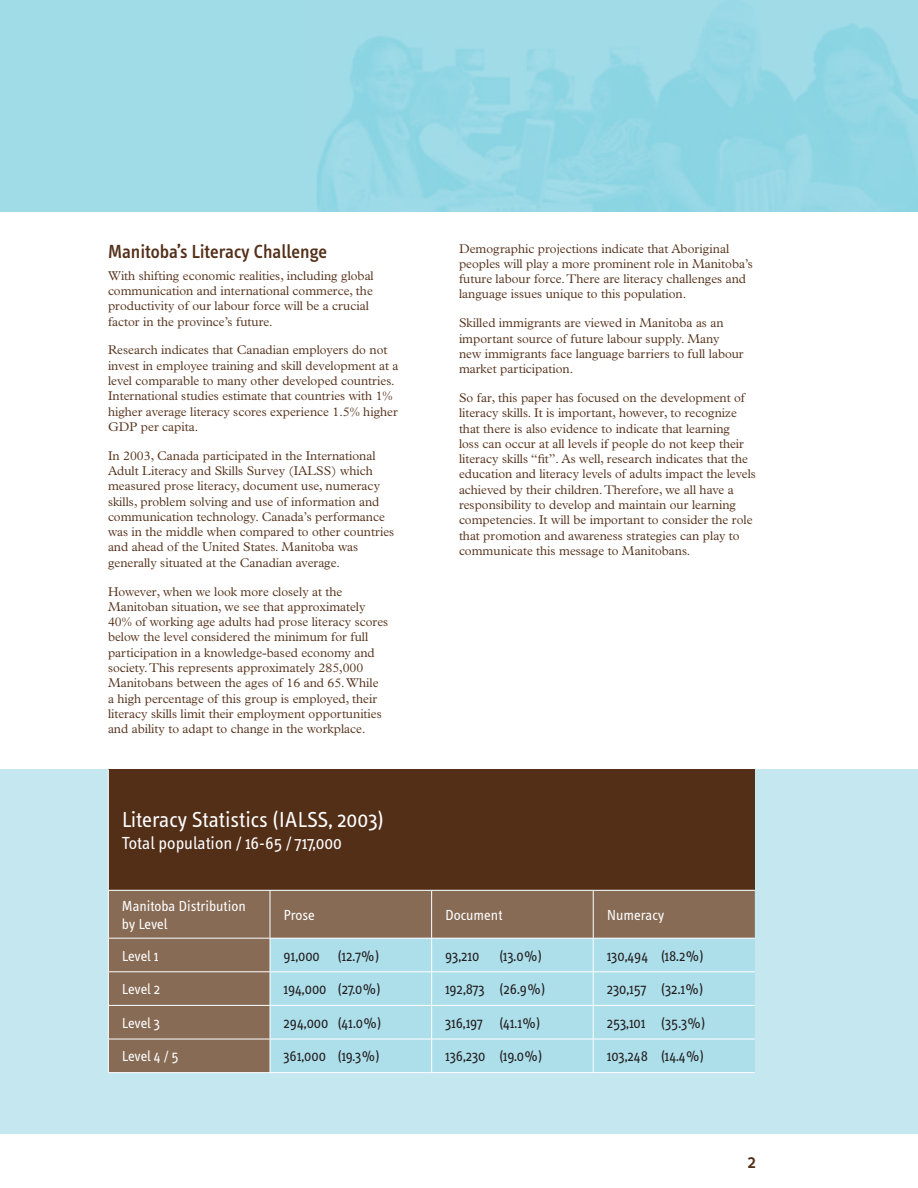
<style>
.page{position:relative;width:918px;height:1188px;background:#fff}
.page>*{position:absolute;margin:0;border:0;box-sizing:border-box;transform-origin:0 0}
.t1{font:22.5px "Info Text";color:#fff}
.Subheads{font:500 19.5px "Info Text";color:#532f18}
.t2{font:18px "Info Text";color:#fff}
.t3{font:15px "Info Text";color:#231f20}
.t4{font:15px/18px "Info Text";letter-spacing:-.005em;color:#fff}
.Body{font:300 12.75px/15.3px "Plantin";color:#532f18}
</style>
<div class="page">
<svg style="left:0;top:0;width:918px;height:211px;background:#99d8e6"></svg>
<div style="left:0;top:769px;width:918px;height:365px;background:#c4e7f0"></div>
<div style="left:108px;top:769px;width:647px;height:121px;background:#532f18"></div>
<div style="left:109px;top:891px;width:646px;height:181px;background:#876b55"></div>
<div style="left:271px;top:939px;width:484px;height:133px;background:#addfeb"></div>
<hr style="left:108px;top:769px;width:1px;height:121px;background:#fff">
<hr style="left:108px;top:890px;width:162px;height:1px;background:#fff">
<hr style="left:108px;top:891px;width:1px;height:47px;background:#fff">
<hr style="left:270px;top:890px;width:162px;height:1px;background:#fff">
<hr style="left:270px;top:891px;width:1px;height:47px;background:#fff">
<hr style="left:432px;top:890px;width:161px;height:1px;background:#fff">
<hr style="left:431px;top:891px;width:1px;height:47px;background:#fff">
<hr style="left:593px;top:890px;width:162px;height:1px;background:#fff">
<hr style="left:593px;top:891px;width:1px;height:47px;background:#fff">
<hr style="left:108px;top:938px;width:162px;height:1px;background:#fff">
<hr style="left:108px;top:939px;width:1px;height:32px;background:#fff">
<hr style="left:270px;top:938px;width:162px;height:1px;background:#fff">
<hr style="left:270px;top:939px;width:1px;height:32px;background:#fff">
<hr style="left:432px;top:938px;width:161px;height:1px;background:#fff">
<hr style="left:431px;top:939px;width:1px;height:32px;background:#fff">
<hr style="left:593px;top:938px;width:162px;height:1px;background:#fff">
<hr style="left:593px;top:939px;width:1px;height:32px;background:#fff">
<hr style="left:108px;top:971px;width:162px;height:1px;background:#fff">
<hr style="left:108px;top:972px;width:1px;height:33px;background:#fff">
<hr style="left:270px;top:971px;width:162px;height:1px;background:#fff">
<hr style="left:270px;top:972px;width:1px;height:33px;background:#fff">
<hr style="left:432px;top:971px;width:161px;height:1px;background:#fff">
<hr style="left:431px;top:972px;width:1px;height:33px;background:#fff">
<hr style="left:593px;top:971px;width:162px;height:1px;background:#fff">
<hr style="left:593px;top:972px;width:1px;height:33px;background:#fff">
<hr style="left:108px;top:1005px;width:162px;height:1px;background:#fff">
<hr style="left:108px;top:1006px;width:1px;height:33px;background:#fff">
<hr style="left:270px;top:1005px;width:162px;height:1px;background:#fff">
<hr style="left:270px;top:1006px;width:1px;height:33px;background:#fff">
<hr style="left:432px;top:1005px;width:161px;height:1px;background:#fff">
<hr style="left:431px;top:1006px;width:1px;height:33px;background:#fff">
<hr style="left:593px;top:1005px;width:162px;height:1px;background:#fff">
<hr style="left:593px;top:1006px;width:1px;height:33px;background:#fff">
<hr style="left:108px;top:1039px;width:162px;height:1px;background:#fff">
<hr style="left:108px;top:1039px;width:1px;height:33px;background:#fff">
<hr style="left:270px;top:1039px;width:162px;height:1px;background:#fff">
<hr style="left:270px;top:1039px;width:1px;height:33px;background:#fff">
<hr style="left:432px;top:1039px;width:161px;height:1px;background:#fff">
<hr style="left:431px;top:1039px;width:1px;height:33px;background:#fff">
<hr style="left:593px;top:1039px;width:162px;height:1px;background:#fff">
<hr style="left:593px;top:1039px;width:1px;height:33px;background:#fff">
<hr style="left:108px;top:1072px;width:162px;height:1px;background:#fff">
<hr style="left:270px;top:1072px;width:162px;height:1px;background:#fff">
<hr style="left:432px;top:1072px;width:161px;height:1px;background:#fff">
<hr style="left:593px;top:1072px;width:162px;height:1px;background:#fff">
<p class="Subheads" style="left:108px;top:240px;width:221px">Manitoba’s Literacy Challenge</p>
<p class="Body" style="left:108px;top:268px;width:267px">With shifting economic realities, including global communication and international commerce, the productivity of our labour force will be a crucial factor in the province’s future.</p>
<p class="Body" style="left:108px;top:343px;width:292px">Research indicates that Canadian employers do not invest in employee training and skill development at a level comparable to many other developed countries.<br>International studies estimate that countries with 1% higher average literacy scores experience 1.5% higher GDP per capita.</p>
<p class="Body" style="left:108px;top:448px;width:288px">In 2003, Canada participated in the International Adult Literacy and Skills Survey (IALSS) which measured prose literacy, document use, numeracy skills, problem solving and use of information and communication technology. Canada’s performance was in the middle when compared to other countries and ahead of the United States. Manitoba was generally situated at the Canadian average.</p>
<p class="Body" style="left:108px;top:584px;width:282px">However, when we look more closely at the Manitoban situation, we see that approximately 40% of working age adults had prose literacy scores below the level considered the minimum for full participation in a knowledge-based economy and society. This represents approximately 285,000<br>Manitobans between the ages of 16 and 65. While<br>a high percentage of this group is employed, their literacy skills limit their employment opportunities and ability to adapt to change in the workplace.</p>
<p class="t1" style="left:122px;top:808px;width:264px">Literacy Statistics (IALSS, 2003)</p>
<p class="t2" style="left:122px;top:833px;width:222px">Total population / 16-65 / 717,000</p>
<p class="Body" style="left:459px;top:241px;width:295px">Demographic projections indicate that Aboriginal peoples will play a more prominent role in Manitoba’s future labour force. There are literacy challenges and language issues unique to this population.</p>
<p class="Body" style="left:459px;top:315px;width:286px">Skilled immigrants are viewed in Manitoba as an important source of future labour supply. Many new immigrants face language barriers to full labour market participation.</p>
<p class="Body" style="left:459px;top:390px;width:298px">So far, this paper has focused on the development of literacy skills. It is important, however, to recognize that there is also evidence to indicate that learning<br>loss can occur at all levels if people do not keep their literacy skills “fit”. As well, research indicates that the education and literacy levels of adults impact the levels achieved by their children. Therefore, we all have a responsibility to develop and maintain our learning competencies. It will be important to consider the role that promotion and awareness strategies can play to communicate this message to Manitobans.</p>
<p class="t4" style="left:122px;top:897px;width:125px">Manitoba Distribution by Level</p>
<p class="t4" style="left:284px;top:906px;width:33px">Prose</p>
<p class="t4" style="left:445px;top:906px;width:59px">Document</p>
<p class="t4" style="left:607px;top:906px;width:59px">Numeracy</p>
<p class="t4" style="left:122px;top:947px;width:38px">Level 1</p>
<p class="t3" style="left:284px;top:947px;width:97px">91,000 (12.7%)</p>
<p class="t3" style="left:445px;top:947px;width:36px">93,210</p>
<p class="t3" style="left:499px;top:947px;width:45px">(13.0%)</p>
<p class="t3" style="left:607px;top:947px;width:99px">130,494 (18.2%)</p>
<p class="t4" style="left:122px;top:980px;width:40px">Level 2</p>
<p class="t3" style="left:284px;top:981px;width:99px">194,000 (27.0%)</p>
<p class="t3" style="left:445px;top:981px;width:102px">192,873 (26.9%)</p>
<p class="t3" style="left:607px;top:981px;width:98px">230,157 (32.1%)</p>
<p class="t4" style="left:122px;top:1014px;width:40px">Level 3</p>
<p class="t3" style="left:284px;top:1015px;width:100px">294,000 (41.0%)</p>
<p class="t3" style="left:445px;top:1015px;width:97px">316,197 (41.1%)</p>
<p class="t3" style="left:607px;top:1015px;width:100px">253,101 (35.3%)</p>
<p class="t4" style="left:122px;top:1048px;width:58px">Level 4 / 5</p>
<p class="t3" style="left:284px;top:1048px;width:98px">361,000 (19.3%)</p>
<p class="t3" style="left:445px;top:1048px;width:99px">136,230 (19.0%)</p>
<p class="t3" style="left:607px;top:1048px;width:99px">103,248 (14.4%)</p>
<p class="Subheads" style="left:747px;top:1151px;width:10px">2</p>
</div>
